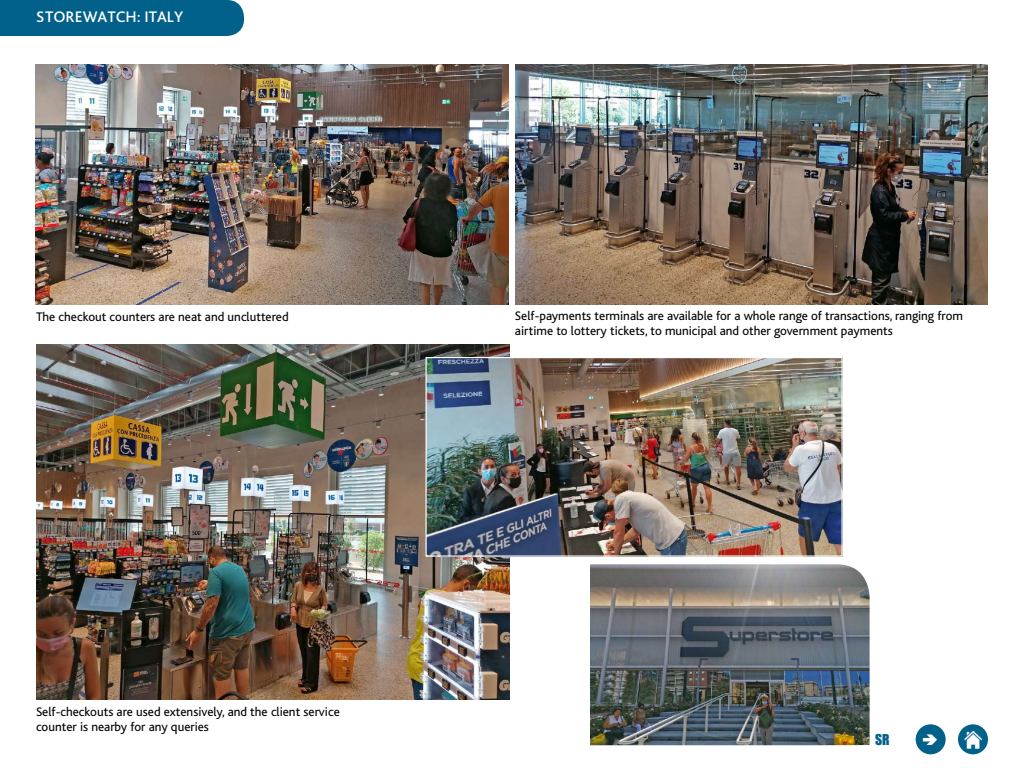
<style>
.page{position:relative;width:1024px;height:768px;background:#fff}
.page>*{position:absolute;margin:0;border:0;box-sizing:border-box;transform-origin:0 0}
.t1{font:500 16px "Bliss Pro";color:#fff}
.t2{font:13.8px "Impact";color:#02618a}
.t3{font:13px/15px "Bliss";color:#000}
</style>
<div class="page">
<div style="left:916px;top:724px;width:30px;height:30px;background:#02618a;border-radius:50%"></div>
<div style="left:958px;top:724px;width:30px;height:30px;background:#02618a;border-radius:50%"></div>
<img style="left:964px;top:730px;width:18px;height:18px">
<div style="left:0;top:0;width:244px;height:36px;background:#02618a"></div>
<img style="left:590px;top:564px;width:280px;height:181px">
<img style="left:36px;top:64px;width:473px;height:240px">
<img style="left:515px;top:64px;width:473px;height:240px">
<img style="left:37px;top:344px;width:473px;height:355px">
<img style="left:428px;top:359px;width:413px;height:196px">
<div style="left:426px;top:357px;width:417px;height:200px;border:1px solid #fff"></div>
<p class="t1" style="left:36px;top:6px;width:149px">STOREWATCH: ITALY</p>
<p class="t3" style="left:36px;top:309px;width:254px">The checkout counters are neat and uncluttered</p>
<p class="t3" style="left:515px;top:308px;width:450px">Self-payments terminals are available for a whole range of transactions, ranging from airtime to lottery tickets, to municipal and other government payments</p>
<p class="t3" style="left:36px;top:704px;width:305px">Self-checkouts are used extensively, and the client service counter is nearby for any queries</p>
<p class="t2" style="left:875px;top:729px;width:16px">SR</p>
</div>
